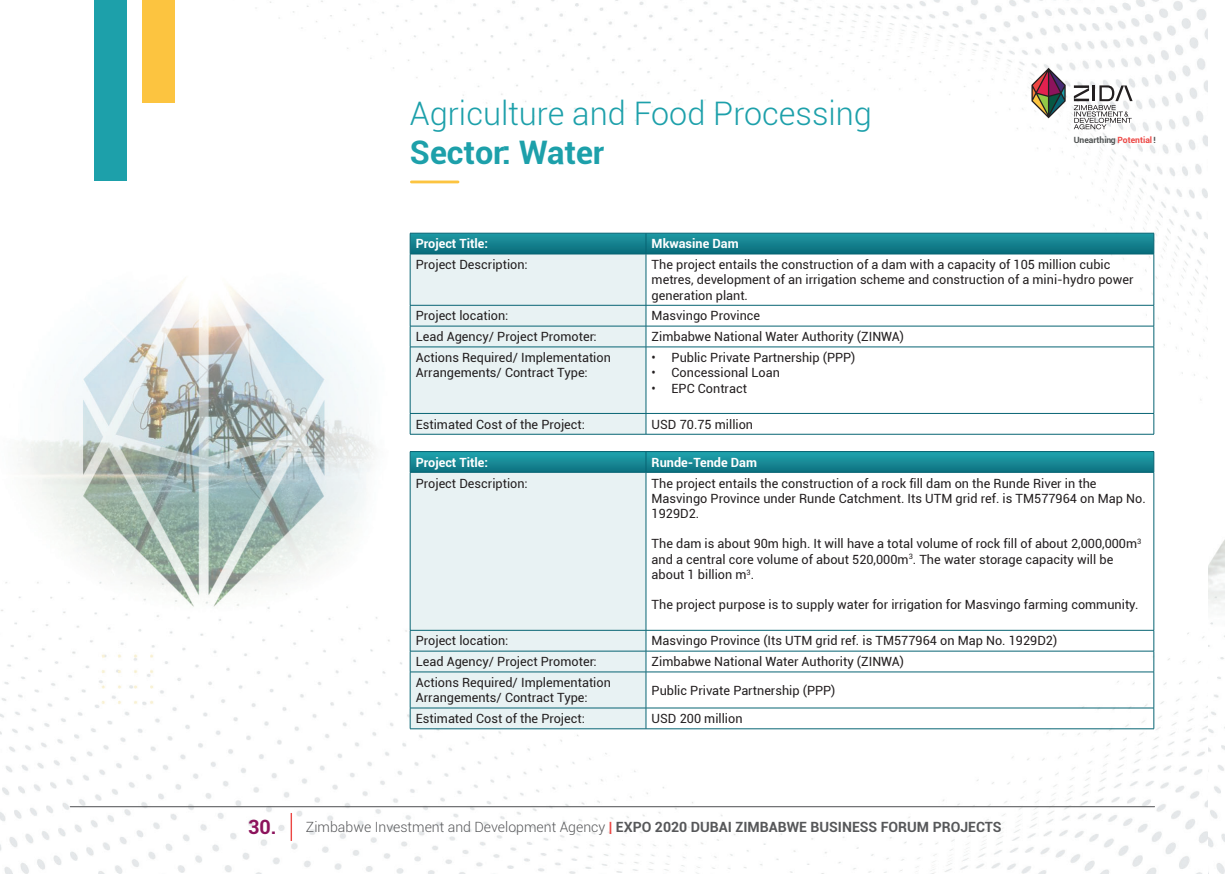
<style>
.page{position:relative;width:1225px;height:874px;background:#fff}
.page>*{position:absolute;margin:0;border:0;box-sizing:border-box;transform-origin:0 0}
.t1{font:300 32.4px "Roboto";color:#1da0aa}
.t2{font:700 32.4px "Roboto";color:#1da0aa}
.t3{font:700 14px "Roboto";color:#57585a}
.t4{font:12.6px/15.2px "Roboto";color:#231f20}
.t5{font:700 12.6px "Roboto";color:#fff}
.t6{font:700 8.6px "Roboto";color:#4f5252}
.s1{color:#ec4643}
.s2{font-size:19.8px;color:#8c135c}
.s3{font-weight:300}
</style>
<div class="page">
<img style="left:0;top:0;width:1225px;height:873px">
<svg style="left:1031px;top:68px;width:34px;height:50px"></svg>
<svg style="left:1073px;top:85px;width:59px;height:44px"></svg>
<hr style="left:70px;top:805px;width:1084px;height:1px;background:#57585a">
<div style="left:94px;top:0;width:33px;height:180px;background:#1da0aa"></div>
<div style="left:142px;top:0;width:33px;height:102px;background:#fcc440"></div>
<svg style="left:291px;top:812px;width:1px;height:28px"></svg>
<svg style="left:410px;top:233px;width:744px;height:201px"></svg>
<hr style="left:410px;top:433px;width:236px;height:1px;background:#076473">
<div style="left:411px;top:473px;width:234px;height:255px;background:#e8f2f3"></div>
<svg style="left:410px;top:451px;width:744px;height:21px;background:#168894"></svg>
<hr style="left:646px;top:472px;width:508px;height:1px;background:#076473">
<hr style="left:1153px;top:472px;width:1px;height:157px;background:#076473">
<hr style="left:646px;top:629px;width:508px;height:1px;background:#076473">
<hr style="left:646px;top:650px;width:508px;height:1px;background:#076473">
<svg style="left:1153px;top:630px;width:1px;height:41px"></svg>
<hr style="left:646px;top:671px;width:508px;height:1px;background:#076473">
<hr style="left:1153px;top:671px;width:1px;height:36px;background:#076473">
<hr style="left:646px;top:707px;width:508px;height:1px;background:#076473">
<svg style="left:1153px;top:707px;width:1px;height:21px"></svg>
<hr style="left:646px;top:728px;width:508px;height:1px;background:#076473">
<hr style="left:410px;top:472px;width:236px;height:1px;background:#076473">
<hr style="left:410px;top:472px;width:1px;height:157px;background:#076473">
<hr style="left:645px;top:472px;width:1px;height:157px;background:#076473">
<hr style="left:410px;top:629px;width:236px;height:1px;background:#076473">
<hr style="left:410px;top:650px;width:236px;height:1px;background:#076473">
<svg style="left:410px;top:630px;width:1px;height:41px"></svg>
<svg style="left:645px;top:630px;width:1px;height:41px"></svg>
<hr style="left:410px;top:671px;width:236px;height:1px;background:#076473">
<hr style="left:410px;top:671px;width:1px;height:36px;background:#076473">
<hr style="left:645px;top:671px;width:1px;height:36px;background:#076473">
<hr style="left:410px;top:707px;width:236px;height:1px;background:#076473">
<svg style="left:410px;top:707px;width:1px;height:21px"></svg>
<svg style="left:645px;top:707px;width:1px;height:21px"></svg>
<hr style="left:410px;top:728px;width:236px;height:1px;background:#076473">
<hr style="left:411px;top:180px;width:47px;height:3px;background:#fcc440">
<h1 class="t1" style="left:410px;top:91px;width:463px">Agriculture and Food Processing</h1>
<h1 class="t2" style="left:410px;top:130px;width:196px">Sector: Water</h1>
<p class="t6" style="left:1073px;top:133px;width:84px">Unearthing <span class="s1">Potential</span> !</p>
<p class="t5" style="left:416px;top:235px;width:74px">Project Title:</p>
<p class="t5" style="left:651px;top:235px;width:89px">Mkwasine Dam</p>
<p class="t4" style="left:416px;top:256px;width:113px">Project Description:</p>
<p class="t4" style="left:651px;top:256px;width:483px">The project entails the construction of a dam with a capacity of 105 million cubic metres, development of an irrigation scheme and construction of a mini-hydro power generation plant.</p>
<p class="t4" style="left:416px;top:308px;width:94px">Project location:</p>
<p class="t4" style="left:651px;top:308px;width:110px">Masvingo Province</p>
<p class="t4" style="left:416px;top:328px;width:182px">Lead Agency/ Project Promoter:</p>
<p class="t4" style="left:651px;top:328px;width:254px">Zimbabwe National Water Authority (ZINWA)</p>
<p class="t4" style="left:416px;top:349px;width:197px">Actions Required/ Implementation<br>Arrangements/ Contract Type:</p>
<p class="t4" style="left:651px;top:349px;width:205px">• Public Private Partnership (PPP)</p>
<p class="t4" style="left:651px;top:364px;width:130px">• Concessional Loan</p>
<p class="t4" style="left:651px;top:380px;width:97px">• EPC Contract</p>
<p class="t4" style="left:416px;top:416px;width:171px">Estimated Cost of the Project:</p>
<p class="t4" style="left:651px;top:416px;width:103px">USD 70.75 million</p>
<p class="t5" style="left:416px;top:453px;width:74px">Project Title:</p>
<p class="t5" style="left:651px;top:453px;width:107px">Runde-Tende Dam</p>
<p class="t4" style="left:416px;top:474px;width:113px">Project Description:</p>
<p class="t4" style="left:651px;top:474px;width:495px">The project entails the construction of a rock fill dam on the Runde River in the<br>Masvingo Province under Runde Catchment. Its UTM grid ref. is TM577964 on Map No.<br>1929D2.</p>
<p class="t4" style="left:651px;top:535px;width:491px">The dam is about 90m high. It will have a total volume of rock fill of about 2,000,000m<sup>3 </sup>and a central core volume of about 520,000m<sup>3</sup>. The water storage capacity will be about 1 billion m<sup>3</sup>.</p>
<p class="t4" style="left:651px;top:596px;width:488px">The project purpose is to supply water for irrigation for Masvingo farming community.</p>
<p class="t4" style="left:416px;top:632px;width:94px">Project location:</p>
<p class="t4" style="left:651px;top:632px;width:407px">Masvingo Province (Its UTM grid ref. is TM577964 on Map No. 1929D2)</p>
<p class="t4" style="left:416px;top:653px;width:182px">Lead Agency/ Project Promoter:</p>
<p class="t4" style="left:651px;top:653px;width:254px">Zimbabwe National Water Authority (ZINWA)</p>
<p class="t4" style="left:416px;top:674px;width:197px">Actions Required/ Implementation<br>Arrangements/ Contract Type:</p>
<p class="t4" style="left:651px;top:681px;width:185px">Public Private Partnership (PPP)</p>
<p class="t4" style="left:416px;top:710px;width:171px">Estimated Cost of the Project:</p>
<p class="t4" style="left:651px;top:710px;width:92px">USD 200 million</p>
<p class="t3" style="left:248px;top:817px;width:755px"><span class="s2">30.</span> <span class="s3">Zimbabwe Investment and Development Agency</span> <span class="s1">|</span> EXPO 2020 DUBAI ZIMBABWE BUSINESS FORUM PROJECTS</p>
</div>
